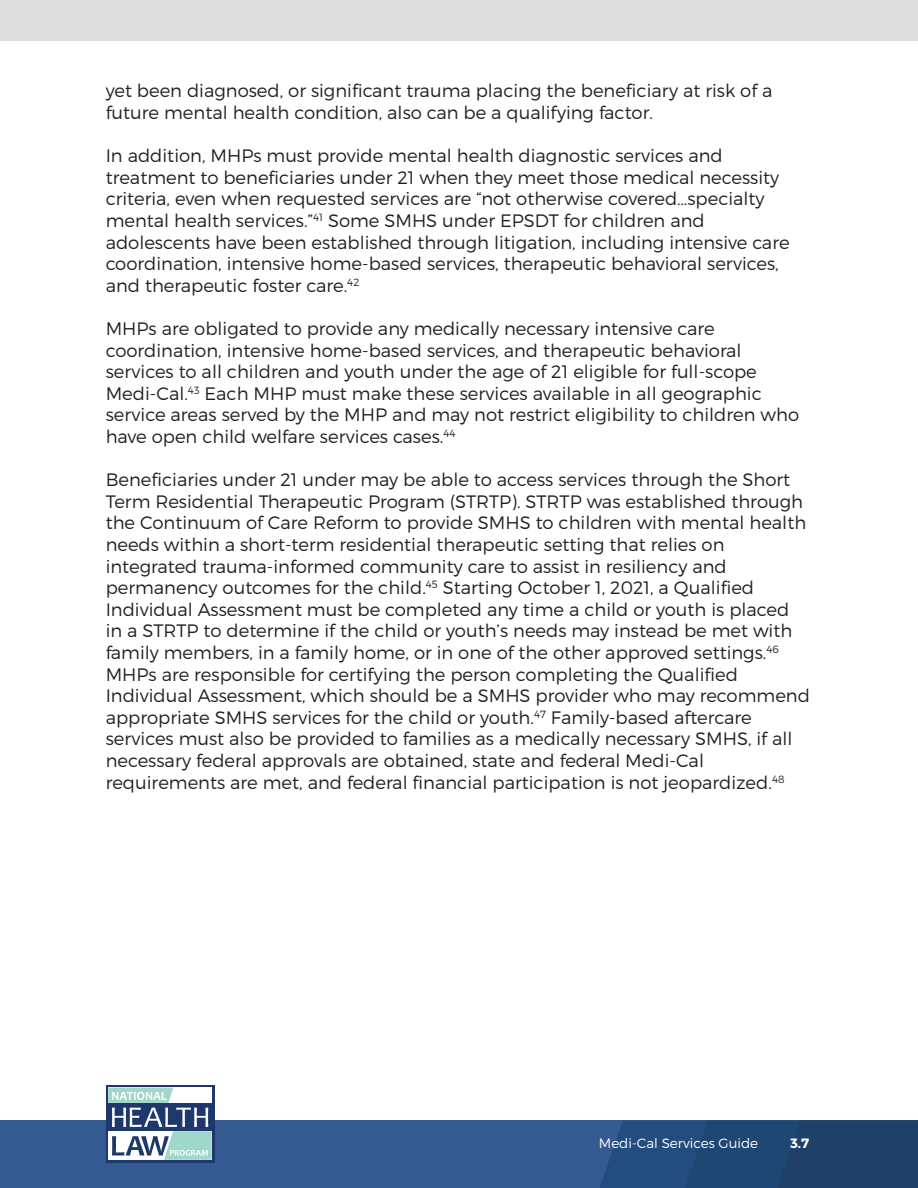
<style>
.page{position:relative;width:918px;height:1188px;background:#fff}
.page>*{position:absolute;margin:0;border:0;box-sizing:border-box;transform-origin:0 0}
.t1{font:300 18px/21.6px "Montserrat";color:#231f20}
.t2{font:300 13.5px "Montserrat";color:#fff}
.t3{font:700 13.5px "Montserrat";color:#fff}
</style>
<div class="page">
<div style="left:0;top:1120px;width:918px;height:68px;background:#355a91"></div>
<svg style="left:600px;top:1120px;width:318px;height:68px;background:#214673"></svg>
<svg style="left:106px;top:1085px;width:109px;height:78px"></svg>
<svg style="left:108px;top:1088px;width:104px;height:72px;background:#91a8ba"></svg>
<div style="left:0;top:0;width:918px;height:40px;background:#ddd"></div>
<p class="t1" style="left:106px;top:80px;width:668px">yet been diagnosed, or significant trauma placing the beneficiary at risk of a future mental health condition, also can be a qualifying factor.</p>
<p class="t1" style="left:106px;top:145px;width:685px">In addition, MHPs must provide mental health diagnostic services and treatment to beneficiaries under 21 when they meet those medical necessity criteria, even when requested services are “not otherwise covered…specialty mental health services.”<sup>41</sup> Some SMHS under EPSDT for children and adolescents have been established through litigation, including intensive care coordination, intensive home-based services, therapeutic behavioral services, and therapeutic foster care.<sup>42</sup></p>
<p class="t1" style="left:106px;top:317px;width:695px">MHPs are obligated to provide any medically necessary intensive care coordination, intensive home-based services, and therapeutic behavioral services to all children and youth under the age of 21 eligible for full-scope Medi-Cal.<sup>43</sup> Each MHP must make these services available in all geographic service areas served by the MHP and may not restrict eligibility to children who have open child welfare services cases.<sup>44</sup></p>
<p class="t1" style="left:106px;top:469px;width:706px">Beneficiaries under 21 under may be able to access services through the Short Term Residential Therapeutic Program (STRTP). STRTP was established through the Continuum of Care Reform to provide SMHS to children with mental health needs within a short-term residential therapeutic setting that relies on integrated trauma-informed community care to assist in resiliency and permanency outcomes for the child.<sup>45</sup> Starting October 1, 2021, a Qualified Individual Assessment must be completed any time a child or youth is placed in a STRTP to determine if the child or youth’s needs may instead be met with family members, in a family home, or in one of the other approved settings.<sup>46<br></sup>MHPs are responsible for certifying the person completing the Qualified Individual Assessment, which should be a SMHS provider who may recommend appropriate SMHS services for the child or youth.<sup>47</sup> Family-based aftercare services must also be provided to families as a medically necessary SMHS, if all necessary federal approvals are obtained, state and federal Medi-Cal requirements are met, and federal financial participation is not jeopardized.<sup>48</sup></p>
<p class="t2" style="left:599px;top:1135px;width:161px">Medi-Cal Services Guide</p>
<p class="t3" style="left:790px;top:1135px;width:20px">3.7</p>
</div>
